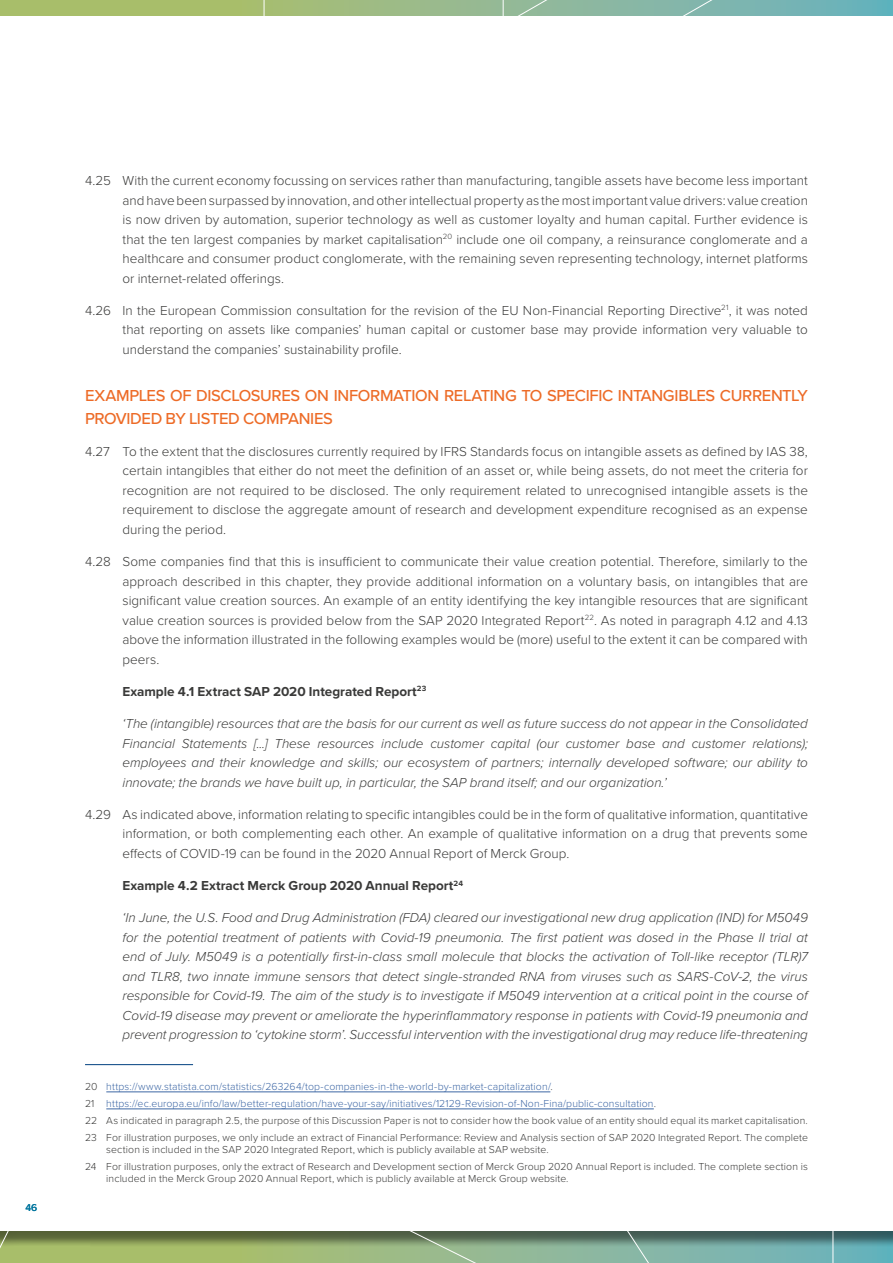
<style>
.page{position:relative;width:893px;height:1263px;background:#fff}
.page>*{position:absolute;margin:0;border:0;box-sizing:border-box;transform-origin:0 0}
.t1{font:500 16.5px/22.5px "Proxima Nova";letter-spacing:-.02em;color:#ed6b27}
.t2{font:300 13.5px/19.5px "Proxima Nova";color:#3a3a39;text-align:justify}
.t3{font:italic 300 13.5px/19.5px "Proxima Nova";color:#3a3a39;text-align:justify}
.t4{font:700 13.5px "Proxima Nova";color:#3a3a39}
.t5{font:300 10.5px/17px "Proxima Nova";letter-spacing:.01em;color:#3a3a39}
.t6{font:500 10.2px "Proxima Nova";color:#00759e}
.s1{color:#3d67a5}
</style>
<div class="page">
<svg style="left:263px;top:0;width:239px;height:16px;background:#9ebb85"></svg>
<svg style="left:502px;top:0;width:391px;height:16px;background:#80b6ac"></svg>
<svg style="left:709px;top:1231px;width:125px;height:32px;background:#669897"></svg>
<svg style="left:0;top:1064px;width:709px;height:199px"></svg>
<hr style="left:85px;top:1064px;width:108px;height:1px;background:#004080">
<hr style="left:106px;top:1091px;width:444px;height:1px;background:#3d67a5">
<hr style="left:106px;top:1108px;width:548px;height:1px;background:#3d67a5">
<p class="t6" style="left:25px;top:1200px;width:13px">46</p>
<p class="t2" style="left:123px;top:170px;width:687px;text-indent:-38px">4.25 With the current economy focussing on services rather than manufacturing, tangible assets have become less important and have been surpassed by innovation, and other intellectual property as the most important value drivers: value creation is now driven by automation, superior technology as well as customer loyalty and human capital. Further evidence is that the ten largest companies by market capitalisation<sup>20</sup> include one oil company, a reinsurance conglomerate and a healthcare and consumer product conglomerate, with the remaining seven representing technology, internet platforms or internet-related offerings.</p>
<p class="t2" style="left:123px;top:300px;width:687px;text-indent:-38px">4.26 In the European Commission consultation for the revision of the EU Non-Financial Reporting Directive<sup>21</sup>, it was noted that reporting on assets like companies’ human capital or customer base may provide information very valuable to understand the companies’ sustainability profile.</p>
<p class="t1" style="left:85px;top:384px;width:724px">EXAMPLES OF DISCLOSURES ON INFORMATION RELATING TO SPECIFIC INTANGIBLES CURRENTLY<br>PROVIDED BY LISTED COMPANIES</p>
<p class="t2" style="left:123px;top:441px;width:687px;text-indent:-38px">4.27 To the extent that the disclosures currently required by IFRS Standards focus on intangible assets as defined by IAS 38, certain intangibles that either do not meet the definition of an asset or, while being assets, do not meet the criteria for recognition are not required to be disclosed. The only requirement related to unrecognised intangible assets is the requirement to disclose the aggregate amount of research and development expenditure recognised as an expense during the period.</p>
<p class="t2" style="left:123px;top:551px;width:687px;text-indent:-38px">4.28 Some companies find that this is insufficient to communicate their value creation potential. Therefore, similarly to the approach described in this chapter, they provide additional information on a voluntary basis, on intangibles that are significant value creation sources. An example of an entity identifying the key intangible resources that are significant value creation sources is provided below from the SAP 2020 Integrated Report<sup>22</sup>. As noted in paragraph 4.12 and 4.13 above the information illustrated in the following examples would be (more) useful to the extent it can be compared with peers.</p>
<p class="t4" style="left:123px;top:681px;width:305px">Example 4.1 Extract SAP 2020 Integrated Report<sup>23</sup></p>
<p class="t3" style="left:123px;top:713px;width:687px">‘The (intangible) resources that are the basis for our current as well as future success do not appear in the Consolidated Financial Statements [...] These resources include customer capital (our customer base and customer relations); employees and their knowledge and skills; our ecosystem of partners; internally developed software; our ability to innovate; the brands we have built up, in particular, the SAP brand itself; and our organization.’</p>
<p class="t2" style="left:123px;top:804px;width:687px;text-indent:-38px">4.29 As indicated above, information relating to specific intangibles could be in the form of qualitative information, quantitative information, or both complementing each other. An example of qualitative information on a drug that prevents some effects of COVID-19 can be found in the 2020 Annual Report of Merck Group.</p>
<p class="t4" style="left:123px;top:875px;width:342px">Example 4.2 Extract Merck Group 2020 Annual Report<sup>24</sup></p>
<p class="t3" style="left:123px;top:907px;width:687px">‘In June, the U.S. Food and Drug Administration (FDA) cleared our investigational new drug application (IND) for M5049 for the potential treatment of patients with Covid-19 pneumonia. The first patient was dosed in the Phase II trial at end of July. M5049 is a potentially first-in-class small molecule that blocks the activation of Toll-like receptor (TLR)7 and TLR8, two innate immune sensors that detect single-stranded RNA from viruses such as SARS-CoV-2, the virus responsible for Covid-19. The aim of the study is to investigate if M5049 intervention at a critical point in the course of Covid-19 disease may prevent or ameliorate the hyperinflammatory response in patients with Covid-19 pneumonia and prevent progression to ‘cytokine storm’. Successful intervention with the investigational drug may reduce life-threatening</p>
<p class="t5" style="left:85px;top:1077px;width:724px">20 <span class="s1">https://www.statista.com/statistics/263264/top-companies-in-the-world-by-market-capitalization/</span>.<br>21 <span class="s1">https://ec.europa.eu/info/law/better-regulation/have-your-say/initiatives/12129-Revision-of-Non-Fina/public-consultation</span>.<br>22 As indicated in paragraph 2.5, the purpose of this Discussion Paper is not to consider how the book value of an entity should equal its market capitalisation.<br>23 For illustration purposes, we only include an extract of Financial Performance: Review and Analysis section of SAP 2020 Integrated Report. The complete</p>
<p class="t5" style="left:85px;top:1141px;width:724px;text-indent:21px">section is included in the SAP 2020 Integrated Report, which is publicly available at SAP website.<br>24 For illustration purposes, only the extract of Research and Development section of Merck Group 2020 Annual Report is included. The complete section is</p>
<p class="t5" style="left:106px;top:1170px;width:464px">included in the Merck Group 2020 Annual Report, which is publicly available at Merck Group website.</p>
</div>
